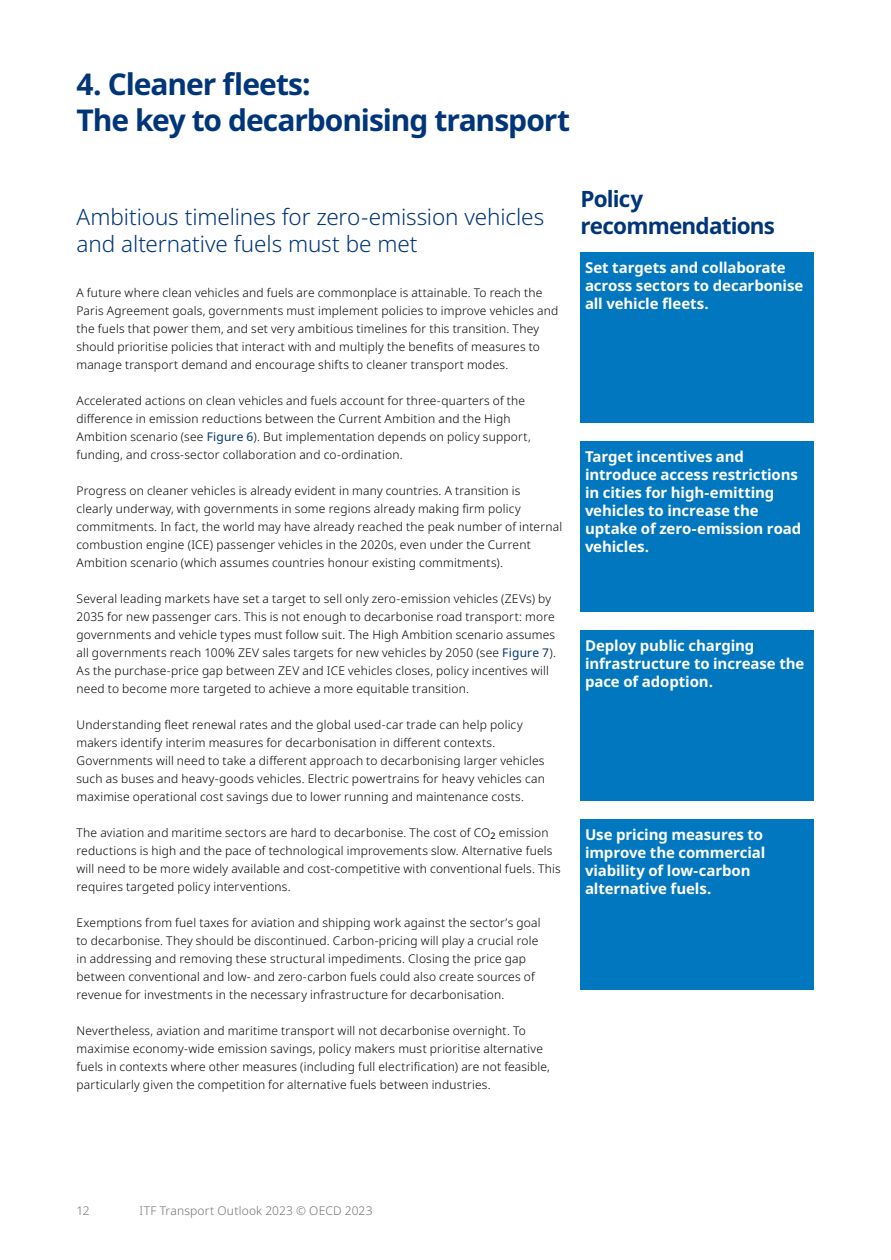
<style>
.page{position:relative;width:891px;height:1260px;background:#fff}
.page>*{position:absolute;margin:0;border:0;box-sizing:border-box;transform-origin:0 0}
.Main_-_H1_-_Pos{font:700 30px/36px "Noto Sans";letter-spacing:-.035em;color:#003579}
.Teaser_-_Pos{font:300 22.5px/27px "Noto Sans";letter-spacing:-.005em;color:#003579}
.Main_-_H2_-_Pos{font:700 22.5px/27px "Noto Sans";letter-spacing:-.035em;color:#003579}
.Card_-_Title_-_S_-_N{font:700 15px/18px "Noto Sans";letter-spacing:-.005em;color:#fff}
.Body_-_Paragraph_-_P{font:300 12px/18px "Noto Sans";letter-spacing:.015em;color:#000}
.t1{font:300 12px "Noto Sans";letter-spacing:.015em;color:#727176}
.s1{font-weight:400;color:#003579}
</style>
<div class="page">
<div style="left:580px;top:630px;width:234px;height:171px;background:#0077be"></div>
<div style="left:580px;top:819px;width:234px;height:171px;background:#0077be"></div>
<div style="left:580px;top:441px;width:234px;height:171px;background:#0077be"></div>
<div style="left:580px;top:252px;width:234px;height:171px;background:#0077be"></div>
<p class="Main_-_H1_-_Pos" style="left:76px;top:67px;width:495px">4. Cleaner fleets:<br>The key to decarbonising transport</p>
<p class="Teaser_-_Pos" style="left:76px;top:204px;width:469px">Ambitious timelines for zero-emission vehicles and alternative fuels must be met</p>
<p class="Body_-_Paragraph_-_P" style="left:76px;top:284px;width:483px">A future where clean vehicles and fuels are commonplace is attainable. To reach the Paris Agreement goals, governments must implement policies to improve vehicles and the fuels that power them, and set very ambitious timelines for this transition. They should prioritise policies that interact with and multiply the benefits of measures to manage transport demand and encourage shifts to cleaner transport modes.</p>
<p class="Body_-_Paragraph_-_P" style="left:76px;top:392px;width:456px">Accelerated actions on clean vehicles and fuels account for three-quarters of the difference in emission reductions between the Current Ambition and the High Ambition scenario (see <span class="s1">Figure 6</span>). But implementation depends on policy support, funding, and cross-sector collaboration and co-ordination.</p>
<p class="Body_-_Paragraph_-_P" style="left:76px;top:482px;width:487px">Progress on cleaner vehicles is already evident in many countries. A transition is<br>clearly underway, with governments in some regions already making firm policy commitments. In fact, the world may have already reached the peak number of internal combustion engine (ICE) passenger vehicles in the 2020s, even under the Current Ambition scenario (which assumes countries honour existing commitments).</p>
<p class="Body_-_Paragraph_-_P" style="left:76px;top:590px;width:481px">Several leading markets have set a target to sell only zero-emission vehicles (ZEVs) by 2035 for new passenger cars. This is not enough to decarbonise road transport: more governments and vehicle types must follow suit. The High Ambition scenario assumes all governments reach 100% ZEV sales targets for new vehicles by 2050 (see <span class="s1">Figure 7</span>).<br>As the purchase-price gap between ZEV and ICE vehicles closes, policy incentives will need to become more targeted to achieve a more equitable transition.</p>
<p class="Body_-_Paragraph_-_P" style="left:76px;top:716px;width:470px">Understanding fleet renewal rates and the global used-car trade can help policy makers identify interim measures for decarbonisation in different contexts.<br>Governments will need to take a different approach to decarbonising larger vehicles such as buses and heavy-goods vehicles. Electric powertrains for heavy vehicles can maximise operational cost savings due to lower running and maintenance costs.</p>
<p class="Body_-_Paragraph_-_P" style="left:76px;top:824px;width:486px">The aviation and maritime sectors are hard to decarbonise. The cost of CO<sub>2</sub> emission reductions is high and the pace of technological improvements slow. Alternative fuels will need to be more widely available and cost-competitive with conventional fuels. This requires targeted policy interventions.</p>
<p class="Body_-_Paragraph_-_P" style="left:76px;top:914px;width:466px">Exemptions from fuel taxes for aviation and shipping work against the sector’s goal to decarbonise. They should be discontinued. Carbon-pricing will play a crucial role in addressing and removing these structural impediments. Closing the price gap between conventional and low- and zero-carbon fuels could also create sources of revenue for investments in the necessary infrastructure for decarbonisation.</p>
<p class="Body_-_Paragraph_-_P" style="left:76px;top:1022px;width:475px">Nevertheless, aviation and maritime transport will not decarbonise overnight. To maximise economy-wide emission savings, policy makers must prioritise alternative fuels in contexts where other measures (including full electrification) are not feasible, particularly given the competition for alternative fuels between industries.</p>
<p class="Main_-_H2_-_Pos" style="left:580px;top:186px;width:196px">Policy recommendations</p>
<p class="Card_-_Title_-_S_-_N" style="left:585px;top:258px;width:220px">Set targets and collaborate across sectors to decarbonise all vehicle fleets.</p>
<p class="Card_-_Title_-_S_-_N" style="left:585px;top:447px;width:218px">Target incentives and introduce access restrictions in cities for high-emitting vehicles to increase the uptake of zero-emission road vehicles.</p>
<p class="Card_-_Title_-_S_-_N" style="left:585px;top:636px;width:221px">Deploy public charging infrastructure to increase the pace of adoption.</p>
<p class="Card_-_Title_-_S_-_N" style="left:585px;top:825px;width:182px">Use pricing measures to improve the commercial viability of low-carbon alternative fuels.</p>
<p class="t1" style="left:76px;top:1202px;width:15px">12</p>
<p class="t1" style="left:140px;top:1202px;width:235px">ITF Transport Outlook 2023 © OECD 2023</p>
</div>
